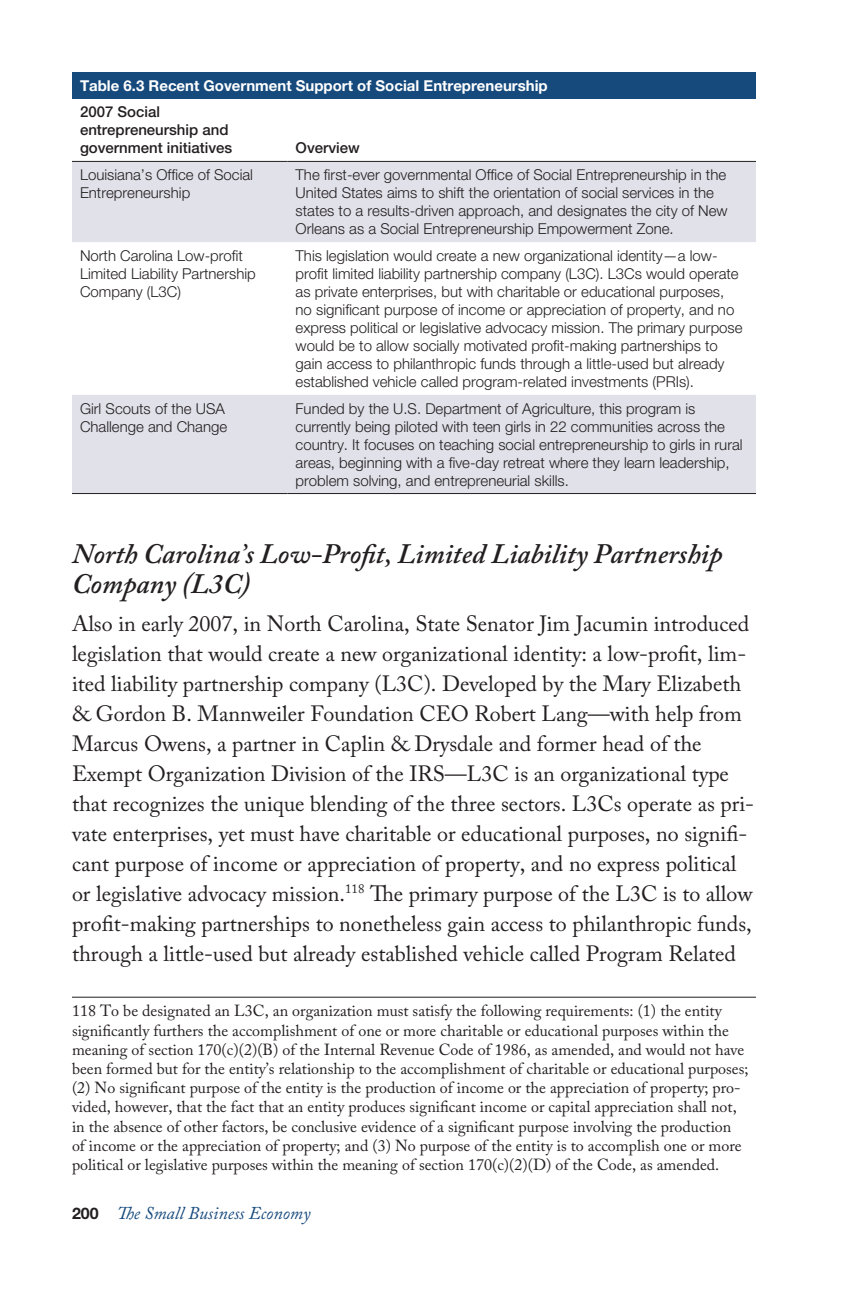
<style>
.page{position:relative;width:864px;height:1296px;background:#fff}
.page>*{position:absolute;margin:0;border:0;box-sizing:border-box;transform-origin:0 0}
.t1{font:italic 600 28px/30px "Adobe Caslon Pro";color:#231f20}
.t2{font:22px/30px "Adobe Caslon Pro";color:#231f20}
.t3{font:italic 18px "Adobe Caslon Pro";color:#164a7d}
.t4{font:16px/19.2px "Adobe Caslon Pro";color:#231f20}
.t5{font:300 15px/18px "Helvetica Neue LT Std";color:#231f20}
.t6{font:500 15px/18px "Helvetica Neue LT Std";color:#231f20}
.t7{font:700 15px "Helvetica Neue LT Std";color:#fff}
.s1{font-family:"Helvetica Neue LT Std";font-weight:700;font-style:normal;font-size:16px;color:#231f20}
</style>
<div class="page">
<hr style="left:72px;top:997px;width:684px;height:1px;background:#231f20">
<div style="left:72px;top:72px;width:684px;height:27px;background:#164a7d"></div>
<svg style="left:72px;top:162px;width:684px;height:331px;fill:#e1e1ea"></svg>
<hr style="left:72px;top:161px;width:216px;height:1px;background:#231f20">
<hr style="left:288px;top:161px;width:468px;height:1px;background:#231f20">
<hr style="left:72px;top:493px;width:216px;height:1px;background:#231f20">
<hr style="left:288px;top:493px;width:468px;height:1px;background:#231f20">
<p class="t7" style="left:80px;top:76px;width:469px">Table 6.3 Recent Government Support of Social Entrepreneurship</p>
<p class="t6" style="left:80px;top:103px;width:154px">2007 Social entrepreneurship and government initiatives</p>
<p class="t6" style="left:296px;top:139px;width:66px">Overview</p>
<p class="t5" style="left:80px;top:165px;width:175px">Louisiana’s Office of Social<br>Entrepreneurship</p>
<p class="t5" style="left:296px;top:165px;width:434px">The first-ever governmental Office of Social Entrepreneurship in the United States aims to shift the orientation of social services in the states to a results-driven approach, and designates the city of New Orleans as a Social Entrepreneurship Empowerment Zone.</p>
<p class="t5" style="left:80px;top:246px;width:177px">North Carolina Low-profit<br>Limited Liability Partnership<br>Company (L3C)</p>
<p class="t5" style="left:296px;top:246px;width:449px">This legislation would create a new organizational identity—a low&shy;profit limited liability partnership company (L3C). L3Cs would operate as private enterprises, but with charitable or educational purposes, no significant purpose of income or appreciation of property, and no express political or legislative advocacy mission. The primary purpose would be to allow socially motivated profit-making partnerships to gain access to philanthropic funds through a little-used but already established vehicle called program-related investments (PRIs).</p>
<p class="t5" style="left:80px;top:399px;width:149px">Girl Scouts of the USA<br>Challenge and Change</p>
<p class="t5" style="left:296px;top:399px;width:449px">Funded by the U.S. Department of Agriculture, this program is currently being piloted with teen girls in 22 communities across the country. It focuses on teaching social entrepreneurship to girls in rural areas, beginning with a five-day retreat where they learn leadership, problem solving, and entrepreneurial skills.</p>
<h1 class="t1" style="left:72px;top:538px;width:652px">North Carolina’s Low-Profit, Limited Liability Partnership<br>Company (L3C)</h1>
<p class="t2" style="left:72px;top:608px;width:684px">Also in early 2007, in North Carolina, State Senator Jim Jacumin introduced legislation that would create a new organizational identity: a low-profit, lim&shy;ited liability partnership company (L3C). Developed by the Mary Elizabeth &amp; Gordon B. Mannweiler Foundation CEO Robert Lang—with help from Marcus Owens, a partner in Caplin &amp; Drysdale and former head of the Exempt Organization Division of the IRS—L3C is an organizational type that recognizes the unique blending of the three sectors. L3Cs operate as pri&shy;vate enterprises, yet must have charitable or educational purposes, no signifi&shy;cant purpose of income or appreciation of property, and no express political or legislative advocacy mission.<sup>118</sup> The primary purpose of the L3C is to allow profit-making partnerships to nonetheless gain access to philanthropic funds, through a little-used but already established vehicle called Program Related</p>
<p class="t4" style="left:72px;top:1001px;width:678px">118 To be designated an L3C, an organization must satisfy the following requirements: (1) the entity significantly furthers the accomplishment of one or more charitable or educational purposes within the meaning of section 170(c)(2)(B) of the Internal Revenue Code of 1986, as amended, and would not have been formed but for the entity’s relationship to the accomplishment of charitable or educational purposes; (2) No significant purpose of the entity is the production of income or the appreciation of property; pro&shy;vided, however, that the fact that an entity produces significant income or capital appreciation shall not, in the absence of other factors, be conclusive evidence of a significant purpose involving the production<br>of income or the appreciation of property; and (3) No purpose of the entity is to accomplish one or more political or legislative purposes within the meaning of section 170(c)(2)(D) of the Code, as amended.</p>
<p class="t3" style="left:72px;top:1202px;width:240px"><span class="s1">200</span> The Small Business Economy</p>
</div>
